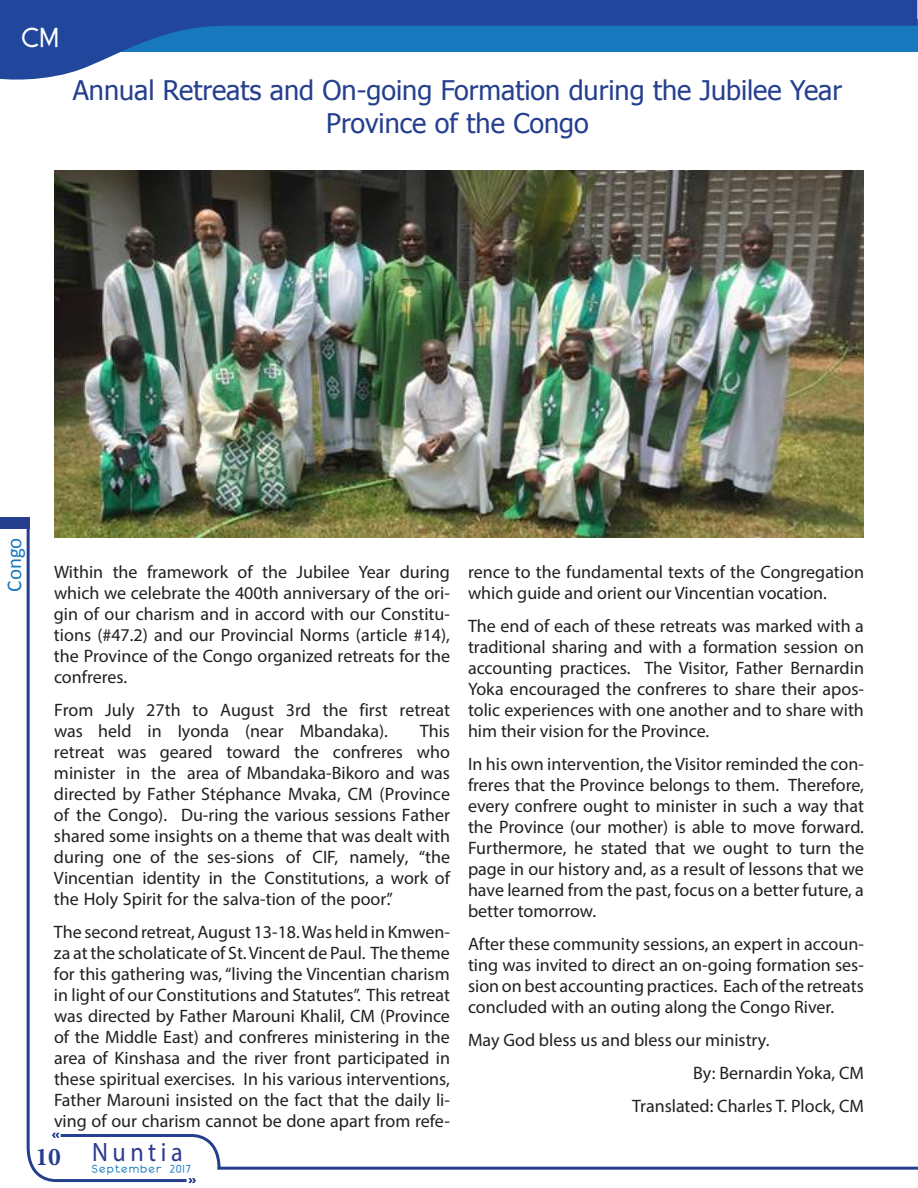
<style>
.page{position:relative;width:918px;height:1188px;background:#fff}
.page>*{position:absolute;margin:0;border:0;box-sizing:border-box;transform-origin:0 0}
.t1{font:30px "Not So Stout Deco";color:#fff}
.t2{font:27px/32.4px "Tahoma";color:#253f8e;text-align:center}
.t3{font:26.7px "Myriad Pro";letter-spacing:.19em;color:#2b3990;scale:.91 1}
.t4{font:21px "Calibri";color:#1779bf}
.t5{font:18px/21px "Myriad Pro";color:#231f20;text-align:justify}
.t6{font:12px "Not So Stout Deco";letter-spacing:.11em;color:#1779bf}
</style>
<div class="page">
<hr style="left:27px;top:518px;width:3px;height:629px;background:#253f8e">
<svg style="left:0;top:0;width:917px;height:80px"></svg>
<div style="left:0;top:517px;width:30px;height:12px;background:#253f8e"></div>
<svg style="left:26px;top:1132px;width:196px;height:52px"></svg>
<hr style="left:217px;top:1167px;width:701px;height:3px;background:#253f8e">
<img style="left:54px;top:170px;width:810px;height:368px">
<h1 class="t1" style="left:22px;top:19px;width:39px">CM</h1>
<h2 class="t2" style="left:73px;top:73px;width:771px">Annual Retreats and On-going Formation during the Jubilee Year<br>Province of the Congo</h2>
<p class="t4" style="left:0;top:592px;width:56px;rotate:-90deg">Congo</p>
<p class="t5" style="left:54px;top:561px;width:398px">Within the framework of the Jubilee Year during which we celebrate the 400th anniversary of the ori&shy;gin of our charism and in accord with our Constitu&shy;tions (#47.2) and our Provincial Norms (article #14), the Province of the Congo organized retreats for the confreres.</p>
<p class="t5" style="left:54px;top:699px;width:398px">From July 27th to August 3rd the first retreat was held in Iyonda (near Mbandaka).</p>
<p class="t5" style="left:54px;top:720px;width:398px;text-indent:366px">This retreat was geared toward the confreres who minister in the area of Mbandaka-Bikoro and was directed by Father Stéphance Mvaka, CM (Province of the Congo). Du-ring the various sessions Father shared some insights on a theme that was dealt with during one of the ses-sions of CIF, namely, “the Vincentian identity in the Constitutions, a work of the Holy Spirit for the salva-tion of the poor”.</p>
<p class="t5" style="left:54px;top:921px;width:398px">The second retreat, August 13-18. Was held in Kmwen&shy;za at the scholaticate of St. Vincent de Paul. The theme for this gathering was, “living the Vincentian charism in light of our Constitutions and Statutes”. This retreat was directed by Father Marouni Khalil, CM (Province of the Middle East) and confreres ministering in the area of Kinshasa and the river front participated in these spiritual exercises. In his various interventions, Father Marouni insisted on the fact that the daily li&shy;ving of our charism cannot be done apart from refe-</p>
<h3 class="t3" style="left:92px;top:1135px;width:101px">Nuntia</h3>
<p class="t6" style="left:35px;top:1162px;width:158px"><sup>10</sup> September 2017</p>
<p class="t5" style="left:468px;top:561px;width:397px">rence to the fundamental texts of the Congregation which guide and orient our Vincentian vocation.</p>
<p class="t5" style="left:468px;top:615px;width:398px">The end of each of these retreats was marked with a traditional sharing and with a formation session on accounting practices. The Visitor, Father Bernardin Yoka encouraged the confreres to share their apos&shy;tolic experiences with one another and to share with him their vision for the Province.</p>
<p class="t5" style="left:468px;top:753px;width:398px">In his own intervention, the Visitor reminded the con&shy;freres that the Province belongs to them. Therefore, every confrere ought to minister in such a way that the Province (our mother) is able to move forward.<br>Furthermore, he stated that we ought to turn the page in our history and, as a result of lessons that we have learned from the past, focus on a better future, a better tomorrow.</p>
<p class="t5" style="left:468px;top:933px;width:398px">After these community sessions, an expert in accoun&shy;ting was invited to direct an on-going formation ses&shy;sion on best accounting practices. Each of the retreats concluded with an outing along the Congo River.</p>
<p class="t5" style="left:468px;top:1029px;width:303px">May God bless us and bless our ministry.</p>
<p class="t5" style="left:693px;top:1062px;width:172px">By: Bernardin Yoka, CM</p>
<p class="t5" style="left:632px;top:1095px;width:233px">Translated: Charles T. Plock, CM</p>
</div>
